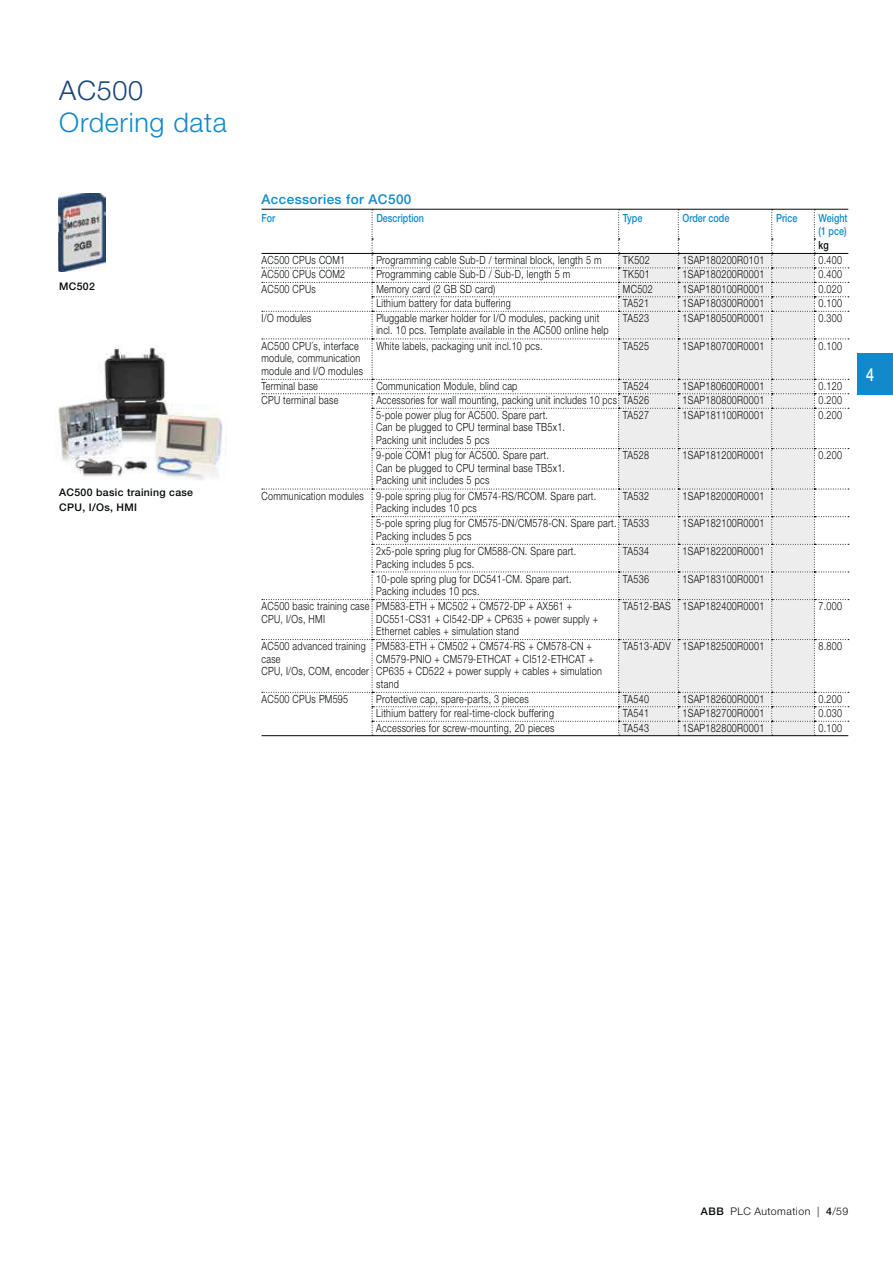
<style>
.page{position:relative;width:893px;height:1263px;background:#fff}
.page>*{position:absolute;margin:0;border:0;box-sizing:border-box;transform-origin:0 0}
.t1{font:300 27px "Helvetica Neue LT Std";letter-spacing:.025em;color:#1189ca}
.t2{font:300 27px "Helvetica Neue LT Std";letter-spacing:.025em;color:#184478}
.t3{font:500 18px "Helvetica Neue LT Std";color:#fff;scale:.8 1}
.t4{font:500 13.5px "Helvetica Neue LT Std";letter-spacing:.03em;color:#1189ca}
.t5{font:300 11.25px/12.6px "Helvetica Neue LT Std";letter-spacing:.03em;color:#040809;scale:.8 1}
.t6{font:300 11.25px "Helvetica Neue LT Std";letter-spacing:.03em;color:#040809;scale:.78 1}
.t7{font:500 11.25px/13.5px "Helvetica Neue LT Std";color:#1189ca;scale:.8 1}
.t8{font:500 11.25px "Helvetica Neue LT Std";color:#040809;scale:.8 1}
.t9{font:500 10.5px/15px "Helvetica Neue LT Std";letter-spacing:.03em;color:#040809}
.t10{font:300 10.5px "Helvetica Neue LT Std";letter-spacing:.04em;color:#040809}
.s1{font-weight:500}
</style>
<div class="page">
<hr style="left:261px;top:209px;width:111px;height:1px;background:#040809">
<hr style="left:261px;top:735px;width:111px;height:1px;background:#040809">
<hr style="left:261px;top:253px;width:111px;height:1px;background:#040809">
<svg style="left:262px;top:209px;width:587px;height:527px"></svg>
<img style="left:59px;top:193px;width:46px;height:78px">
<img style="left:58px;top:346px;width:169px;height:134px">
<div style="left:858px;top:354px;width:35px;height:41px;background:#1189ca"></div>
<h1 class="t2" style="left:59px;top:81px;width:85px">AC500</h1>
<h1 class="t1" style="left:59px;top:112px;width:169px">Ordering data</h1>
<p class="t9" style="left:59px;top:280px;width:37px">MC502</p>
<p class="t9" style="left:59px;top:486px;width:135px">AC500 basic training case<br>CPU, I/Os, HMI</p>
<p class="t4" style="left:261px;top:194px;width:151px">Accessories for AC500</p>
<p class="t7" style="left:261px;top:212px;width:19px">For</p>
<p class="t7" style="left:376px;top:212px;width:61px">Description</p>
<p class="t7" style="left:623px;top:212px;width:26px">Type</p>
<p class="t7" style="left:682px;top:212px;width:60px">Order code</p>
<p class="t7" style="left:776px;top:212px;width:28px">Price</p>
<p class="t7" style="left:819px;top:212px;width:38px">Weight (1 pce)</p>
<p class="t8" style="left:819px;top:241px;width:14px">kg</p>
<p class="t5" style="left:261px;top:255px;width:106px">AC500 CPUs COM1</p>
<p class="t5" style="left:376px;top:255px;width:283px">Programming cable Sub-D / terminal block, length 5 m</p>
<p class="t5" style="left:623px;top:255px;width:35px">TK502</p>
<p class="t5" style="left:682px;top:255px;width:104px">1SAP180200R0101</p>
<p class="t5" style="left:819px;top:255px;width:31px">0.400</p>
<p class="t5" style="left:261px;top:270px;width:106px">AC500 CPUs COM2</p>
<p class="t5" style="left:376px;top:270px;width:244px">Programming cable Sub-D / Sub-D, length 5 m</p>
<p class="t5" style="left:623px;top:270px;width:35px">TK501</p>
<p class="t5" style="left:682px;top:270px;width:104px">1SAP180200R0001</p>
<p class="t5" style="left:819px;top:270px;width:31px">0.400</p>
<p class="t5" style="left:261px;top:284px;width:70px">AC500 CPUs</p>
<p class="t5" style="left:376px;top:284px;width:150px">Memory card (2 GB SD card)</p>
<p class="t5" style="left:623px;top:284px;width:39px">MC502</p>
<p class="t5" style="left:682px;top:284px;width:104px">1SAP180100R0001</p>
<p class="t5" style="left:819px;top:284px;width:31px">0.020</p>
<p class="t5" style="left:376px;top:298px;width:170px">Lithium battery for data buffering</p>
<p class="t5" style="left:623px;top:298px;width:34px">TA521</p>
<p class="t5" style="left:682px;top:298px;width:104px">1SAP180300R0001</p>
<p class="t5" style="left:819px;top:298px;width:31px">0.100</p>
<p class="t5" style="left:261px;top:313px;width:64px">I/O modules</p>
<p class="t5" style="left:376px;top:313px;width:292px">Pluggable marker holder for I/O modules, packing unit incl. 10 pcs. Template available in the AC500 online help</p>
<p class="t5" style="left:623px;top:313px;width:34px">TA523</p>
<p class="t5" style="left:682px;top:313px;width:104px">1SAP180500R0001</p>
<p class="t5" style="left:819px;top:313px;width:31px">0.300</p>
<p class="t5" style="left:261px;top:341px;width:128px">AC500 CPU´s, interface module, communication module and I/O modules</p>
<p class="t5" style="left:376px;top:341px;width:209px">White labels, packaging unit incl.10 pcs.</p>
<p class="t5" style="left:623px;top:341px;width:34px">TA525</p>
<p class="t5" style="left:682px;top:341px;width:104px">1SAP180700R0001</p>
<p class="t5" style="left:819px;top:341px;width:31px">0.100</p>
<p class="t5" style="left:261px;top:381px;width:72px">Terminal base</p>
<p class="t5" style="left:376px;top:381px;width:178px">Communication Module, blind cap</p>
<p class="t5" style="left:623px;top:381px;width:34px">TA524</p>
<p class="t5" style="left:682px;top:381px;width:104px">1SAP180600R0001</p>
<p class="t5" style="left:819px;top:381px;width:31px">0.120</p>
<p class="t5" style="left:261px;top:395px;width:98px">CPU terminal base</p>
<p class="t6" style="left:376px;top:396px;width:351px">Accessories for wall mounting, packing unit includes 10 pcs TA526</p>
<p class="t5" style="left:682px;top:395px;width:104px">1SAP180800R0001</p>
<p class="t5" style="left:819px;top:395px;width:31px">0.200</p>
<p class="t5" style="left:376px;top:410px;width:237px">5-pole power plug for AC500. Spare part.<br>Can be plugged to CPU terminal base TB5x1.<br>Packing unit includes 5 pcs</p>
<p class="t5" style="left:623px;top:410px;width:34px">TA527</p>
<p class="t5" style="left:682px;top:410px;width:104px">1SAP181100R0001</p>
<p class="t5" style="left:819px;top:410px;width:31px">0.200</p>
<p class="t5" style="left:376px;top:450px;width:237px">9-pole COM1 plug for AC500. Spare part.<br>Can be plugged to CPU terminal base TB5x1.<br>Packing unit includes 5 pcs</p>
<p class="t5" style="left:623px;top:450px;width:34px">TA528</p>
<p class="t5" style="left:682px;top:450px;width:104px">1SAP181200R0001</p>
<p class="t5" style="left:819px;top:450px;width:31px">0.200</p>
<p class="t5" style="left:261px;top:491px;width:420px;text-align:center">Communication modules 9-pole spring plug for CM574-RS/RCOM. Spare part.<br>Packing includes 10 pcs</p>
<p class="t5" style="left:623px;top:491px;width:34px">TA532</p>
<p class="t5" style="left:682px;top:491px;width:104px">1SAP182000R0001</p>
<p class="t5" style="left:376px;top:518px;width:302px">5-pole spring plug for CM575-DN/CM578-CN. Spare part.<br>Packing includes 5 pcs</p>
<p class="t5" style="left:623px;top:518px;width:34px">TA533</p>
<p class="t5" style="left:682px;top:518px;width:104px">1SAP182100R0001</p>
<p class="t5" style="left:376px;top:546px;width:252px">2x5-pole spring plug for CM588-CN. Spare part.<br>Packing includes 5 pcs.</p>
<p class="t5" style="left:623px;top:546px;width:34px">TA534</p>
<p class="t5" style="left:682px;top:546px;width:104px">1SAP182200R0001</p>
<p class="t5" style="left:376px;top:574px;width:246px">10-pole spring plug for DC541-CM. Spare part.<br>Packing includes 10 pcs.</p>
<p class="t5" style="left:623px;top:574px;width:34px">TA536</p>
<p class="t5" style="left:682px;top:574px;width:104px">1SAP183100R0001</p>
<p class="t5" style="left:261px;top:601px;width:137px">AC500 basic training case<br>CPU, I/Os, HMI</p>
<p class="t5" style="left:376px;top:601px;width:279px">PM583-ETH + MC502 + CM572-DP + AX561 +<br>DC551-CS31 + CI542-DP + CP635 + power supply +<br>Ethernet cables + simulation stand</p>
<p class="t5" style="left:623px;top:601px;width:178px">TA512-BAS 1SAP182400R0001</p>
<p class="t5" style="left:819px;top:601px;width:31px">7.000</p>
<p class="t5" style="left:261px;top:641px;width:136px">AC500 advanced training case<br>CPU, I/Os, COM, encoder</p>
<p class="t5" style="left:376px;top:641px;width:283px">PM583-ETH + CM502 + CM574-RS + CM578-CN + CM579-PNIO + CM579-ETHCAT + CI512-ETHCAT + CP635 + CD522 + power supply + cables + simulation stand</p>
<p class="t5" style="left:623px;top:641px;width:178px">TA513-ADV 1SAP182500R0001</p>
<p class="t5" style="left:819px;top:641px;width:31px">8.800</p>
<p class="t5" style="left:261px;top:694px;width:110px">AC500 CPUs PM595</p>
<p class="t5" style="left:376px;top:694px;width:192px">Protective cap, spare-parts, 3 pieces</p>
<p class="t5" style="left:623px;top:694px;width:34px">TA540</p>
<p class="t5" style="left:682px;top:694px;width:104px">1SAP182600R0001</p>
<p class="t5" style="left:819px;top:694px;width:31px">0.200</p>
<p class="t5" style="left:376px;top:708px;width:224px">Lithium battery for real-time-clock buffering</p>
<p class="t5" style="left:623px;top:708px;width:34px">TA541</p>
<p class="t5" style="left:682px;top:708px;width:104px">1SAP182700R0001</p>
<p class="t5" style="left:819px;top:708px;width:31px">0.030</p>
<p class="t5" style="left:376px;top:723px;width:224px">Accessories for screw-mounting, 20 pieces</p>
<p class="t5" style="left:623px;top:723px;width:34px">TA543</p>
<p class="t5" style="left:682px;top:723px;width:104px">1SAP182800R0001</p>
<p class="t5" style="left:819px;top:723px;width:31px">0.100</p>
<h2 class="t3" style="left:866px;top:368px;width:12px">4</h2>
<p class="t10" style="left:701px;top:1207px;width:149px"><span class="s1">ABB</span> PLC Automation | <span class="s1">4</span>/59</p>
</div>
